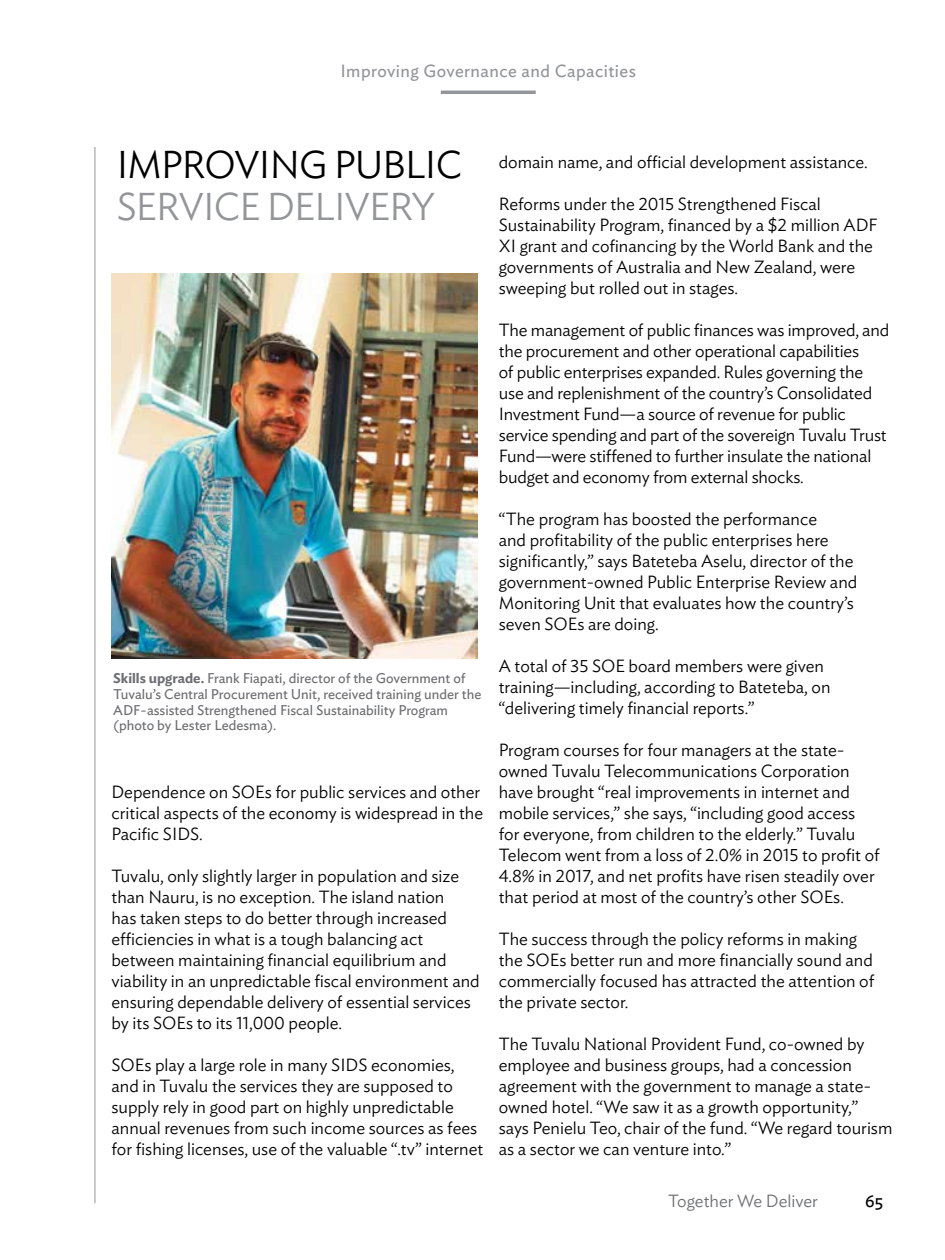
<style>
.page{position:relative;width:945px;height:1260px;background:#fff}
.page>*{position:absolute;margin:0;border:0;box-sizing:border-box;transform-origin:0 0}
.t1{font:300 38.5px "Ideal Sans";letter-spacing:-.02em;color:#000}
.t2{font:300 38.5px "Ideal Sans";letter-spacing:-.02em;color:#939598}
.t3{font:300 17.5px/21px "Ideal Sans";color:#000}
.t4{font:17.5px "Ideal Sans";letter-spacing:.025em;color:#939598}
.t5{font:300 17.5px "Ideal Sans";color:#6d6e71}
.t6{font:17.5px "Ideal Sans";color:#000}
.t7{font:14px/15.8px "Ideal Sans";color:#6d6e71}
.s1{font-weight:600}
</style>
<div class="page">
<hr style="left:441px;top:91px;width:95px;height:3px;background:#939598">
<hr style="left:94px;top:147px;width:1px;height:1056px;background:#939598">
<img style="left:111px;top:273px;width:367px;height:386px">
<p class="t4" style="left:340px;top:58px;width:297px">Improving Governance and Capacities</p>
<h1 class="t1" style="left:117px;top:135px;width:347px">IMPROVING PUBLIC</h1>
<h1 class="t2" style="left:117px;top:177px;width:320px">SERVICE DELIVERY</h1>
<p class="t7" style="left:113px;top:669px;width:370px"><span class="s1">Skills upgrade.</span> Frank Fiapati, director of the Government of Tuvalu’s Central Procurement Unit, received training under the ADF-assisted Strengthened Fiscal Sustainability Program (photo by Lester Ledesma).</p>
<p class="t3" style="left:111px;top:780px;width:373px">Dependence on SOEs for public services and other critical aspects of the economy is widespread in the<br>Pacific SIDS.</p>
<p class="t3" style="left:111px;top:864px;width:370px">Tuvalu, only slightly larger in population and size than Nauru, is no exception. The island nation<br>has taken steps to do better through increased efficiencies in what is a tough balancing act between maintaining financial equilibrium and viability in an unpredictable fiscal environment and ensuring dependable delivery of essential services by its SOEs to its 11,000 people.</p>
<p class="t3" style="left:111px;top:1053px;width:373px">SOEs play a large role in many SIDS economies, and in Tuvalu the services they are supposed to supply rely in good part on highly unpredictable annual revenues from such income sources as fees for fishing licenses, use of the valuable “.tv” internet</p>
<p class="t3" style="left:499px;top:150px;width:371px">domain name, and official development assistance.</p>
<p class="t3" style="left:499px;top:192px;width:380px">Reforms under the 2015 Strengthened Fiscal Sustainability Program, financed by a $2 million ADF XI grant and cofinancing by the World Bank and the governments of Australia and New Zealand, were sweeping but rolled out in stages.</p>
<p class="t3" style="left:499px;top:318px;width:392px">The management of public finances was improved, and the procurement and other operational capabilities<br>of public enterprises expanded. Rules governing the use and replenishment of the country’s Consolidated Investment Fund—a source of revenue for public service spending and part of the sovereign Tuvalu Trust Fund—were stiffened to further insulate the national budget and economy from external shocks.</p>
<p class="t3" style="left:499px;top:507px;width:360px">“The program has boosted the performance<br>and profitability of the public enterprises here significantly,” says Bateteba Aselu, director of the government-owned Public Enterprise Review and Monitoring Unit that evaluates how the country’s seven SOEs are doing.</p>
<p class="t3" style="left:499px;top:654px;width:333px">A total of 35 SOE board members were given training—including, according to Bateteba, on “delivering timely financial reports.”</p>
<p class="t3" style="left:499px;top:738px;width:382px">Program courses for four managers at the state&shy;owned Tuvalu Telecommunications Corporation have brought “real improvements in internet and mobile services,” she says, “including good access for everyone, from children to the elderly.” Tuvalu Telecom went from a loss of 2.0% in 2015 to profit of 4.8% in 2017, and net profits have risen steadily over that period at most of the country’s other SOEs.</p>
<p class="t3" style="left:499px;top:927px;width:377px">The success through the policy reforms in making the SOEs better run and more financially sound and commercially focused has attracted the attention of the private sector.</p>
<p class="t3" style="left:499px;top:1032px;width:395px">The Tuvalu National Provident Fund, co-owned by employee and business groups, had a concession agreement with the government to manage a state&shy;owned hotel. “We saw it as a growth opportunity,” says Penielu Teo, chair of the fund. “We regard tourism as a sector we can venture into.”</p>
<p class="t5" style="left:668px;top:1188px;width:151px">Together We Deliver</p>
<p class="t6" style="left:865px;top:1188px;width:20px">65</p>
</div>
